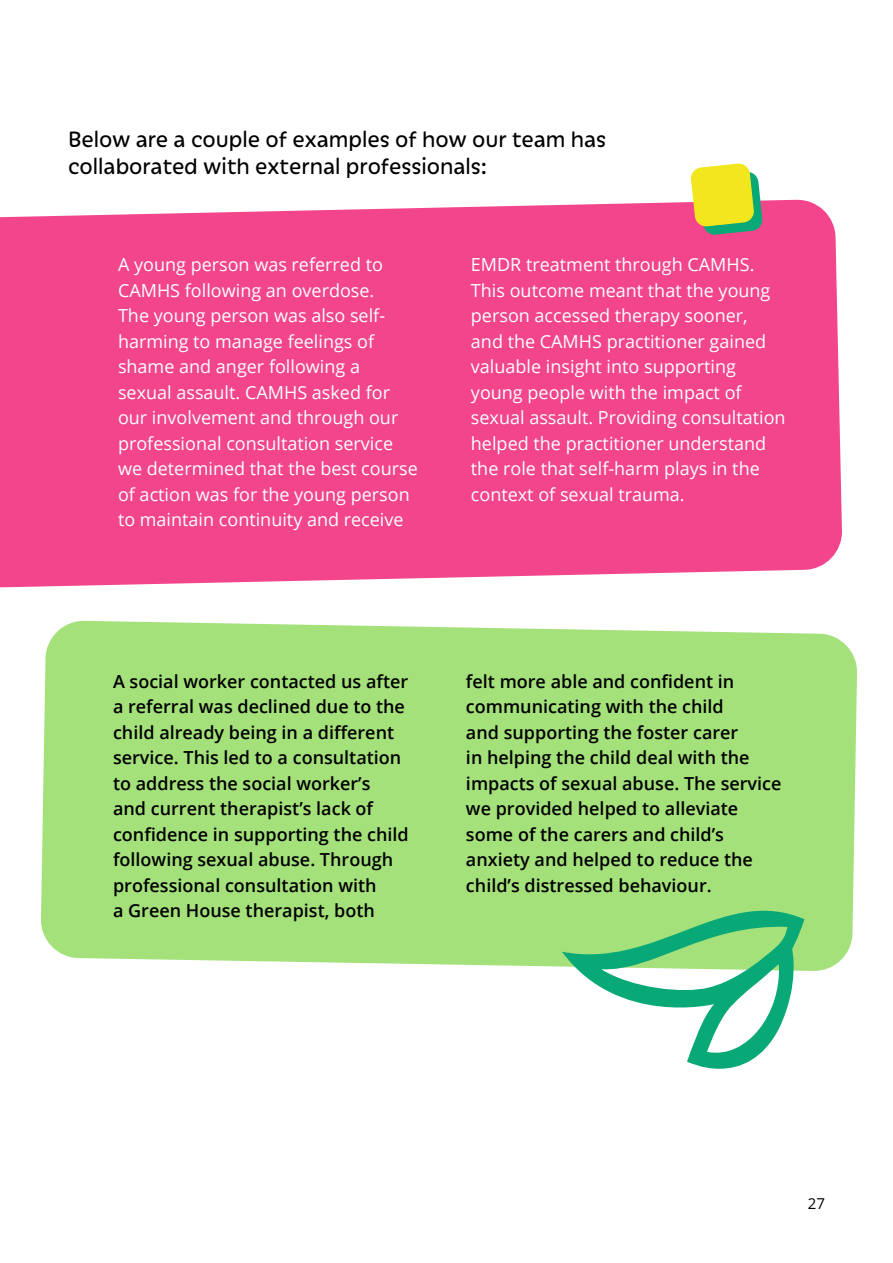
<style>
.page{position:relative;width:893px;height:1263px;background:#fff}
.page>*{position:absolute;margin:0;border:0;box-sizing:border-box;transform-origin:0 0}
.t1{font:24px/27px "Iskra";color:#000}
.t2{font:18px/25.5px "Open Sans";color:#fff}
.t3{font:600 18px/25.5px "Open Sans";color:#000}
.t4{font:15px "Open Sans";color:#000}
</style>
<div class="page">
<div style="left:0;top:199px;width:842px;height:389px;background:#f2458c"></div>
<div style="left:41px;top:620px;width:816px;height:351px;background:#a4e17a"></div>
<svg style="left:562px;top:884px;width:242px;height:185px"></svg>
<svg style="left:690px;top:163px;width:73px;height:72px;background:#ccd04b"></svg>
<h1 class="t1" style="left:68px;top:124px;width:539px">Below are a couple of examples of how our team has collaborated with external professionals:</h1>
<p class="t2" style="left:118px;top:251px;width:301px">A young person was referred to<br>CAMHS following an overdose.<br>The young person was also self&shy;harming to manage feelings of shame and anger following a sexual assault. CAMHS asked for our involvement and through our professional consultation service we determined that the best course of action was for the young person to maintain continuity and receive</p>
<p class="t2" style="left:471px;top:251px;width:316px">EMDR treatment through CAMHS.<br>This outcome meant that the young person accessed therapy sooner,<br>and the CAMHS practitioner gained valuable insight into supporting young people with the impact of sexual assault. Providing consultation helped the practitioner understand the role that self-harm plays in the context of sexual trauma.</p>
<p class="t3" style="left:113px;top:668px;width:297px">A social worker contacted us after a referral was declined due to the child already being in a different service. This led to a consultation to address the social worker’s<br>and current therapist’s lack of confidence in supporting the child following sexual abuse. Through professional consultation with<br>a Green House therapist, both</p>
<p class="t3" style="left:466px;top:668px;width:317px">felt more able and confident in communicating with the child<br>and supporting the foster carer<br>in helping the child deal with the impacts of sexual abuse. The service we provided helped to alleviate some of the carers and child’s anxiety and helped to reduce the child’s distressed behaviour.</p>
<p class="t4" style="left:808px;top:1194px;width:19px">27</p>
</div>
